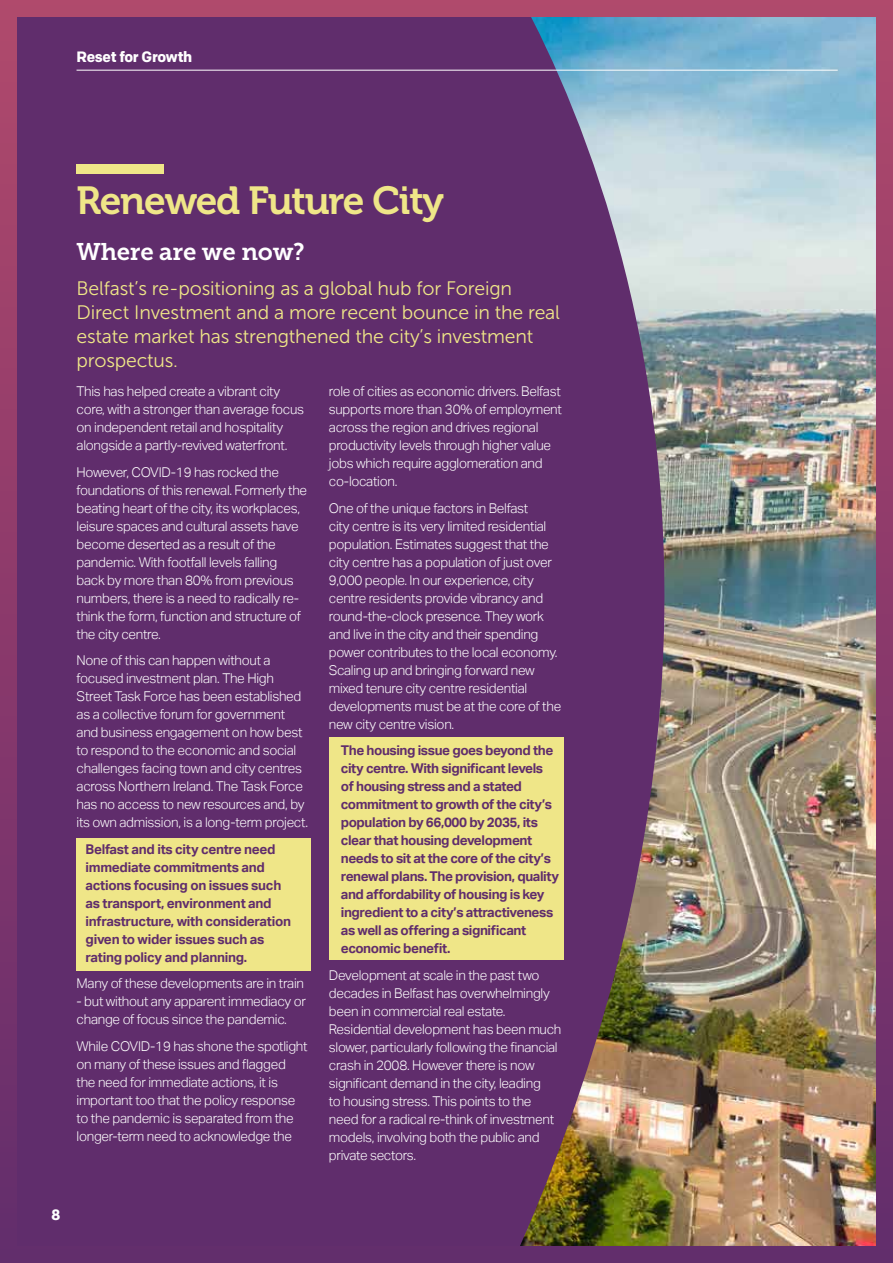
<style>
.page{position:relative;width:893px;height:1263px;background:#fff}
.page>*{position:absolute;margin:0;border:0;box-sizing:border-box;transform-origin:0 0}
.t1{font:39px "Museo 700";letter-spacing:-.03em;color:#efe688}
.t2{font:24px "Museo Slab 700";letter-spacing:-.01em;color:#fff}
.t3{font:19.5px/24px "Museo Sans 300";letter-spacing:-.01em;color:#efe688}
.t4{font:700 15px "Colfax";letter-spacing:-.02em;color:#fff}
.t5{font:300 13.5px/18px "Aktiv Grotesk";letter-spacing:-.02em;color:#fff}
.t6{font:700 13.5px/18px "Aktiv Grotesk";letter-spacing:-.03em;color:#602d6c}
</style>
<div class="page">
<img style="left:0;top:0;width:893px;height:1263px">
<p class="t4" style="left:77px;top:48px;width:117px">Reset for Growth</p>
<h1 class="t1" style="left:77px;top:179px;width:369px">Renewed Future City</h1>
<h2 class="t2" style="left:77px;top:238px;width:230px">Where are we now?</h2>
<h3 class="t3" style="left:77px;top:276px;width:485px">Belfast’s re-positioning as a global hub for Foreign Direct Investment and a more recent bounce in the real estate market has strengthened the city’s investment prospectus.</h3>
<p class="t5" style="left:77px;top:383px;width:229px">This has helped create a vibrant city core, with a stronger than average focus on independent retail and hospitality alongside a partly-revived waterfront.</p>
<p class="t5" style="left:77px;top:463px;width:232px">However, COVID-19 has rocked the foundations of this renewal. Formerly the beating heart of the city, its workplaces, leisure spaces and cultural assets have become deserted as a result of the pandemic. With footfall levels falling back by more than 80% from previous numbers, there is a need to radically re&shy;think the form, function and structure of the city centre.</p>
<p class="t5" style="left:77px;top:652px;width:233px">None of this can happen without a focused investment plan. The High Street Task Force has been established as a collective forum for government and business engagement on how best to respond to the economic and social challenges facing town and city centres across Northern Ireland. The Task Force has no access to new resources and, by its own admission, is a long-term project.</p>
<p class="t6" style="left:86px;top:840px;width:207px">Belfast and its city centre need immediate commitments and actions focusing on issues such as transport, environment and infrastructure, with consideration given to wider issues such as rating policy and planning.</p>
<p class="t5" style="left:77px;top:974px;width:229px">Many of these developments are in train</p>
<p class="t5" style="left:77px;top:992px;width:231px">- but without any apparent immediacy or change of focus since the pandemic.</p>
<p class="t5" style="left:77px;top:1037px;width:233px">While COVID-19 has shone the spotlight on many of these issues and flagged the need for immediate actions, it is important too that the policy response to the pandemic is separated from the longer-term need to acknowledge the</p>
<p class="t5" style="left:329px;top:383px;width:235px">role of cities as economic drivers. Belfast supports more than 30% of employment across the region and drives regional productivity levels through higher value jobs which require agglomeration and co-location.</p>
<p class="t5" style="left:329px;top:499px;width:234px">One of the unique factors in Belfast<br>city centre is its very limited residential population. Estimates suggest that the city centre has a population of just over 9,000 people. In our experience, city centre residents provide vibrancy and round-the-clock presence. They work and live in the city and their spending power contributes to the local economy.<br>Scaling up and bringing forward new mixed tenure city centre residential developments must be at the core of the new city centre vision.</p>
<p class="t6" style="left:341px;top:741px;width:220px">The housing issue goes beyond the city centre. With significant levels of housing stress and a stated commitment to growth of the city’s population by 66,000 by 2035, its clear that housing development needs to sit at the core of the city’s renewal plans. The provision, quality and affordability of housing is key ingredient to a city’s attractiveness as well as offering a significant economic benefit.</p>
<p class="t5" style="left:329px;top:966px;width:234px">Development at scale in the past two decades in Belfast has overwhelmingly been in commercial real estate.<br>Residential development has been much slower, particularly following the financial crash in 2008. However there is now significant demand in the city, leading<br>to housing stress. This points to the need for a radical re-think of investment models, involving both the public and private sectors.</p>
<p class="t4" style="left:51px;top:1206px;width:11px">8</p>
</div>
